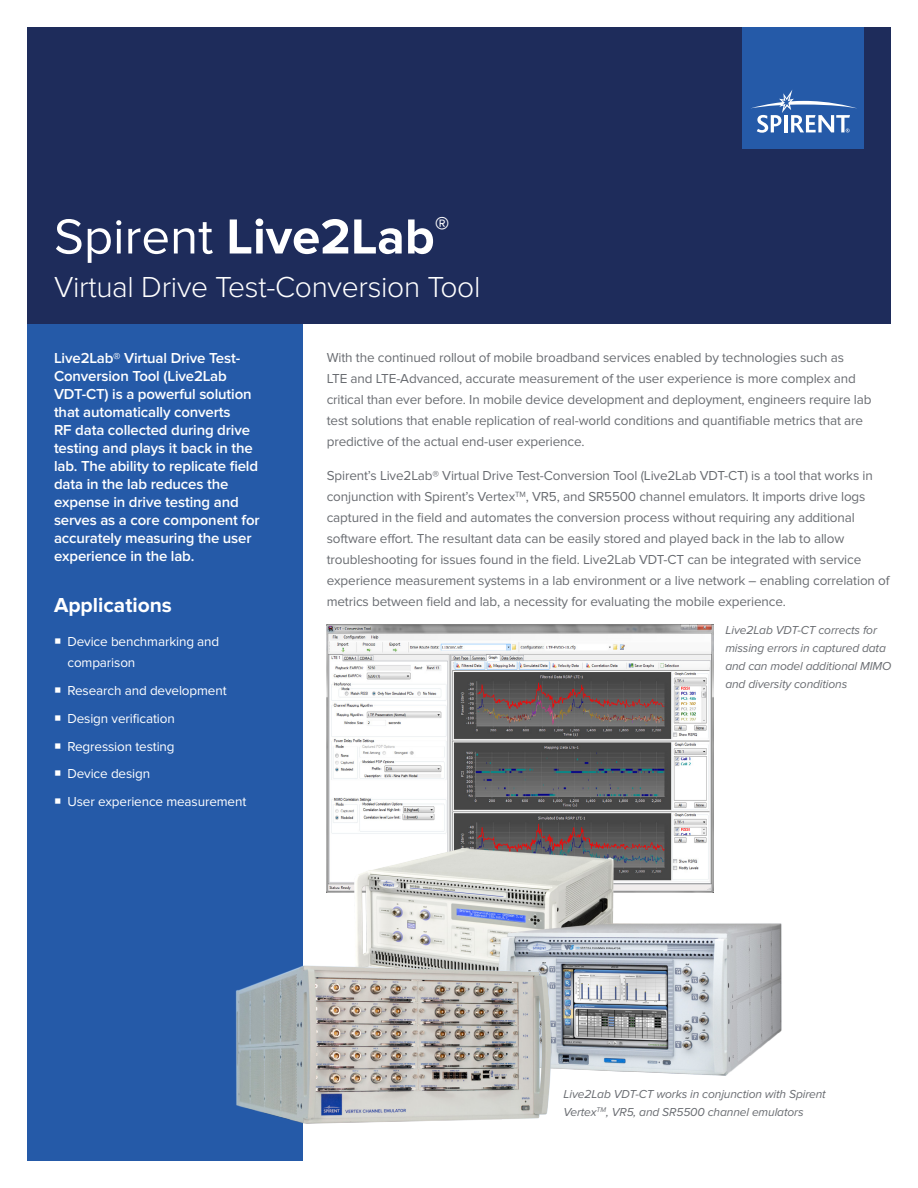
<style>
.page{position:relative;width:918px;height:1188px;background:#fff}
.page>*{position:absolute;margin:0;border:0;box-sizing:border-box;transform-origin:0 0}
.t1{font:700 51px "Proxima Nova";color:#fff}
.t2{font:300 30px "Proxima Nova";letter-spacing:-.01em;color:#fff}
.t3{font:700 21px "Proxima Nova";color:#fff}
.t4{font:600 15px/18px "Proxima Nova";letter-spacing:-.01em;color:#fff}
.t5{font:13.5px/21px "Proxima Nova";letter-spacing:-.01em;color:#696c71}
.t6{font:13.5px/27.8px "Proxima Nova";letter-spacing:-.01em;color:#fff}
.t7{font:italic 12px/18px "Proxima Nova";letter-spacing:-.01em;color:#696c71}
.s1{font-weight:400}
</style>
<div class="page">
<div style="left:27px;top:324px;width:276px;height:837px;background:#255aa8"></div>
<img style="left:327px;top:624px;width:386px;height:268px">
<img style="left:352px;top:846px;width:263px;height:110px">
<img style="left:484px;top:910px;width:298px;height:166px">
<img style="left:235px;top:956px;width:362px;height:168px">
<div style="left:27px;top:27px;width:864px;height:297px;background:#1e2c5b"></div>
<div style="left:742px;top:27px;width:122px;height:121px;background:#255aa8"></div>
<svg style="left:751px;top:90px;width:106px;height:43px"></svg>
<h1 class="t1" style="left:54px;top:207px;width:397px"><span class="s1">Spirent</span> Live2Lab<sup>®</sup></h1>
<h2 class="t2" style="left:54px;top:270px;width:428px">Virtual Drive Test-Conversion Tool</h2>
<p class="t4" style="left:54px;top:349px;width:207px">Live2Lab® Virtual Drive Test-<br>Conversion Tool (Live2Lab<br>VDT-CT) is a powerful solution that automatically converts<br>RF data collected during drive testing and plays it back in the lab. The ability to replicate field data in the lab reduces the expense in drive testing and serves as a core component for accurately measuring the user experience in the lab.</p>
<h3 class="t3" style="left:54px;top:593px;width:119px">Applications</h3>
<p class="t6" style="left:68px;top:632px;width:153px;line-height:21px">Device benchmarking and comparison</p>
<p class="t6" style="left:68px;top:677px;width:180px">Research and development<br>Design verification<br>Regression testing<br>Device design<br>User experience measurement</p>
<p class="t5" style="left:327px;top:347px;width:546px">With the continued rollout of mobile broadband services enabled by technologies such as<br>LTE and LTE-Advanced, accurate measurement of the user experience is more complex and critical than ever before. In mobile device development and deployment, engineers require lab test solutions that enable replication of real-world conditions and quantifiable metrics that are predictive of the actual end-user experience.</p>
<p class="t5" style="left:327px;top:465px;width:564px">Spirent’s Live2Lab® Virtual Drive Test-Conversion Tool (Live2Lab VDT-CT) is a tool that works in conjunction with Spirent’s Vertex<sup>TM</sup>, VR5, and SR5500 channel emulators. It imports drive logs captured in the field and automates the conversion process without requiring any additional software effort. The resultant data can be easily stored and played back in the lab to allow troubleshooting for issues found in the field. Live2Lab VDT-CT can be integrated with service experience measurement systems in a lab environment or a live network – enabling correlation of metrics between field and lab, a necessity for evaluating the mobile experience.</p>
<p class="t7" style="left:725px;top:621px;width:167px">Live2Lab VDT-CT corrects for missing errors in captured data and can model additional MIMO and diversity conditions</p>
<p class="t7" style="left:563px;top:1086px;width:264px">Live2Lab VDT-CT works in conjunction with Spirent<br>Vertex<sup>TM</sup>, VR5, and SR5500 channel emulators</p>
</div>
